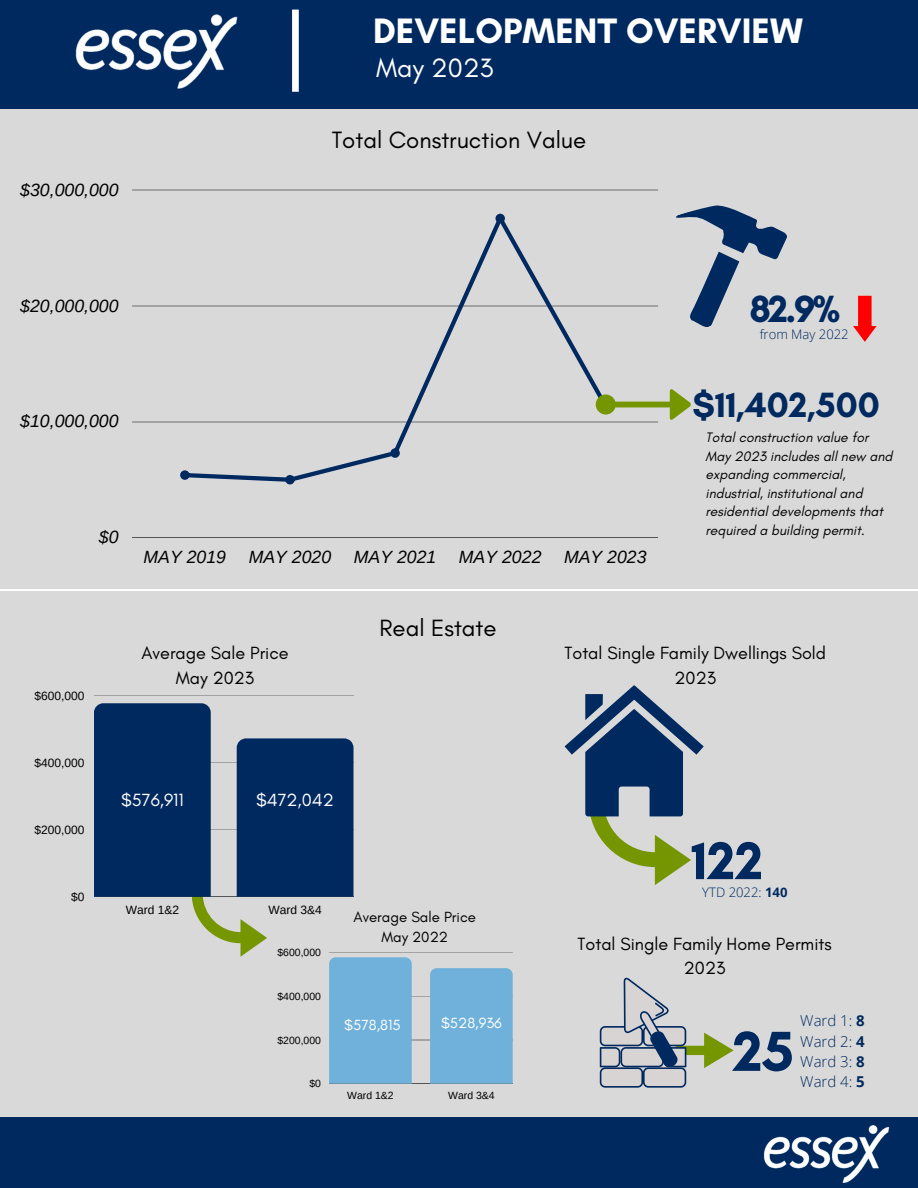
<style>
.page{position:relative;width:918px;height:1188px;background:#fff}
.page>*{position:absolute;margin:0;border:0;box-sizing:border-box;transform-origin:0 0}
.t1{font:700 57.45px "Glacial Indifference";color:#00295f}
.t2{font:700 54px "Glacial Indifference";color:#00295f}
.t3{font:700 38.55px "Glacial Indifference";color:#00295f}
.t4{font:700 36px "Glacial Indifference";color:#fff}
.t5{font:700 35.7px "Glacial Indifference";color:#00295f}
.t6{font:27px "Glacial Indifference";color:#fff}
.t7{font:24px "Glacial Indifference";color:#000}
.t8{font:18px "Glacial Indifference";color:#000}
.t9{font:18px "Glacial Indifference";color:#fff}
.t10{font:italic 17.7px "Arimo";color:#000}
.t11{font:300 15px "Open Sans";color:#00295f}
.t12{font:15px "Glacial Indifference";color:#000}
.t13{font:15px "Glacial Indifference";color:#fff}
.t14{font:italic 13.95px/18.6px "Glacial Indifference";color:#000}
.t15{font:300 13.05px "Open Sans";color:#00295f}
.t16{font:12px "Arimo";color:#000}
.t17{font:10.5px "Arimo";color:#000}
.s1{font-weight:700}
</style>
<div class="page">
<div style="left:0;top:95px;width:918px;height:493px;background:#d9d9d9"></div>
<div style="left:0;top:0;width:918px;height:109px;background:#00295f"></div>
<div style="left:0;top:591px;width:918px;height:539px;background:#d9d9d9"></div>
<div style="left:0;top:1117px;width:918px;height:71px;background:#00295f"></div>
<svg style="left:292px;top:10px;width:7px;height:82px"></svg>
<img style="left:75px;top:14px;width:163px;height:75px">
<hr style="left:132px;top:190px;width:525px;height:1px;background:#000">
<hr style="left:132px;top:305px;width:525px;height:1px;background:#000">
<hr style="left:132px;top:421px;width:525px;height:1px;background:#000">
<hr style="left:132px;top:537px;width:525px;height:1px;background:#000">
<svg style="left:180px;top:189px;width:607px;height:295px"></svg>
<hr style="left:94px;top:696px;width:259px;height:1px;background:#000">
<hr style="left:329px;top:953px;width:184px;height:1px;background:#000">
<hr style="left:329px;top:996px;width:184px;height:1px;background:#000">
<hr style="left:329px;top:1040px;width:184px;height:1px;background:#000">
<hr style="left:329px;top:1084px;width:184px;height:1px;background:#000">
<svg style="left:94px;top:703px;width:318px;height:381px"></svg>
<div style="left:430px;top:968px;width:83px;height:116px;background:#6fb1da"></div>
<svg style="left:565px;top:685px;width:139px;height:200px"></svg>
<img style="left:763px;top:1125px;width:127px;height:58px">
<svg style="left:600px;top:977px;width:134px;height:111px"></svg>
<svg style="left:853px;top:296px;width:24px;height:46px"></svg>
<p class="t4" style="left:373px;top:9px;width:431px">DEVELOPMENT OVERVIEW</p>
<p class="t6" style="left:376px;top:52px;width:119px">May 2023</p>
<p class="t10" style="left:20px;top:180px;width:100px">$30,000,000</p>
<p class="t7" style="left:332px;top:125px;width:256px">Total Construction Value</p>
<p class="t10" style="left:20px;top:296px;width:100px">$20,000,000</p>
<p class="t10" style="left:20px;top:411px;width:100px">$10,000,000</p>
<p class="t10" style="left:99px;top:527px;width:21px">$0</p>
<p class="t16" style="left:35px;top:689px;width:52px">$600,000</p>
<p class="t16" style="left:35px;top:756px;width:52px">$400,000</p>
<p class="t3" style="left:749px;top:285px;width:93px">82.9%</p>
<p class="t15" style="left:760px;top:325px;width:91px">from May 2022</p>
<p class="t10" style="left:144px;top:547px;width:84px">MAY 2019</p>
<p class="t10" style="left:249px;top:547px;width:84px">MAY 2020</p>
<p class="t10" style="left:354px;top:547px;width:84px">MAY 2021</p>
<p class="t10" style="left:459px;top:547px;width:84px">MAY 2022</p>
<p class="t10" style="left:564px;top:547px;width:84px">MAY 2023</p>
<p class="t7" style="left:380px;top:613px;width:119px">Real Estate</p>
<p class="t5" style="left:693px;top:383px;width:189px">$11,402,500</p>
<p class="t14" style="left:706px;top:428px;width:189px">Total construction value for<br>May 2023 includes all new and expanding commercial,</p>
<p class="t14" style="left:706px;top:484px;width:159px">industrial, institutional and</p>
<p class="t14" style="left:706px;top:502px;width:179px">residential developments that</p>
<p class="t14" style="left:706px;top:521px;width:161px">required a building permit.</p>
<p class="t8" style="left:141px;top:642px;width:149px">Average Sale Price</p>
<p class="t8" style="left:176px;top:666px;width:80px">May 2023</p>
<p class="t8" style="left:565px;top:642px;width:263px">Total Single Family Dwellings Sold</p>
<p class="t8" style="left:675px;top:666px;width:43px">2023</p>
<p class="t16" style="left:35px;top:823px;width:52px">$200,000</p>
<p class="t16" style="left:71px;top:890px;width:15px">$0</p>
<p class="t9" style="left:121px;top:789px;width:64px">$576,911</p>
<p class="t9" style="left:256px;top:789px;width:79px">$472,042</p>
<p class="t16" style="left:126px;top:903px;width:55px">Ward 1&amp;2</p>
<p class="t16" style="left:268px;top:903px;width:55px">Ward 3&amp;4</p>
<p class="t17" style="left:278px;top:947px;width:45px">$600,000</p>
<p class="t17" style="left:278px;top:991px;width:45px">$400,000</p>
<p class="t17" style="left:278px;top:1034px;width:45px">$200,000</p>
<p class="t17" style="left:309px;top:1078px;width:13px">$0</p>
<p class="t12" style="left:354px;top:908px;width:124px">Average Sale Price</p>
<p class="t12" style="left:381px;top:928px;width:68px">May 2022</p>
<p class="t13" style="left:344px;top:1016px;width:58px">$578,815</p>
<p class="t13" style="left:441px;top:1014px;width:62px">$528,936</p>
<p class="t17" style="left:347px;top:1089px;width:48px">Ward 1&amp;2</p>
<p class="t17" style="left:448px;top:1089px;width:48px">Ward 3&amp;4</p>
<p class="t2" style="left:691px;top:828px;width:73px">122</p>
<p class="t15" style="left:702px;top:883px;width:87px">YTD 2022: <span class="s1">140</span></p>
<p class="t8" style="left:578px;top:933px;width:256px">Total Single Family Home Permits</p>
<p class="t8" style="left:684px;top:957px;width:43px">2023</p>
<p class="t1" style="left:733px;top:1016px;width:62px">25</p>
<p class="t11" style="left:800px;top:1010px;width:66px">Ward 1: <span class="s1">8</span></p>
<p class="t11" style="left:800px;top:1031px;width:66px">Ward 2: <span class="s1">4</span></p>
<p class="t11" style="left:800px;top:1051px;width:66px">Ward 3: <span class="s1">8</span></p>
<p class="t11" style="left:800px;top:1071px;width:66px">Ward 4: <span class="s1">5</span></p>
</div>
